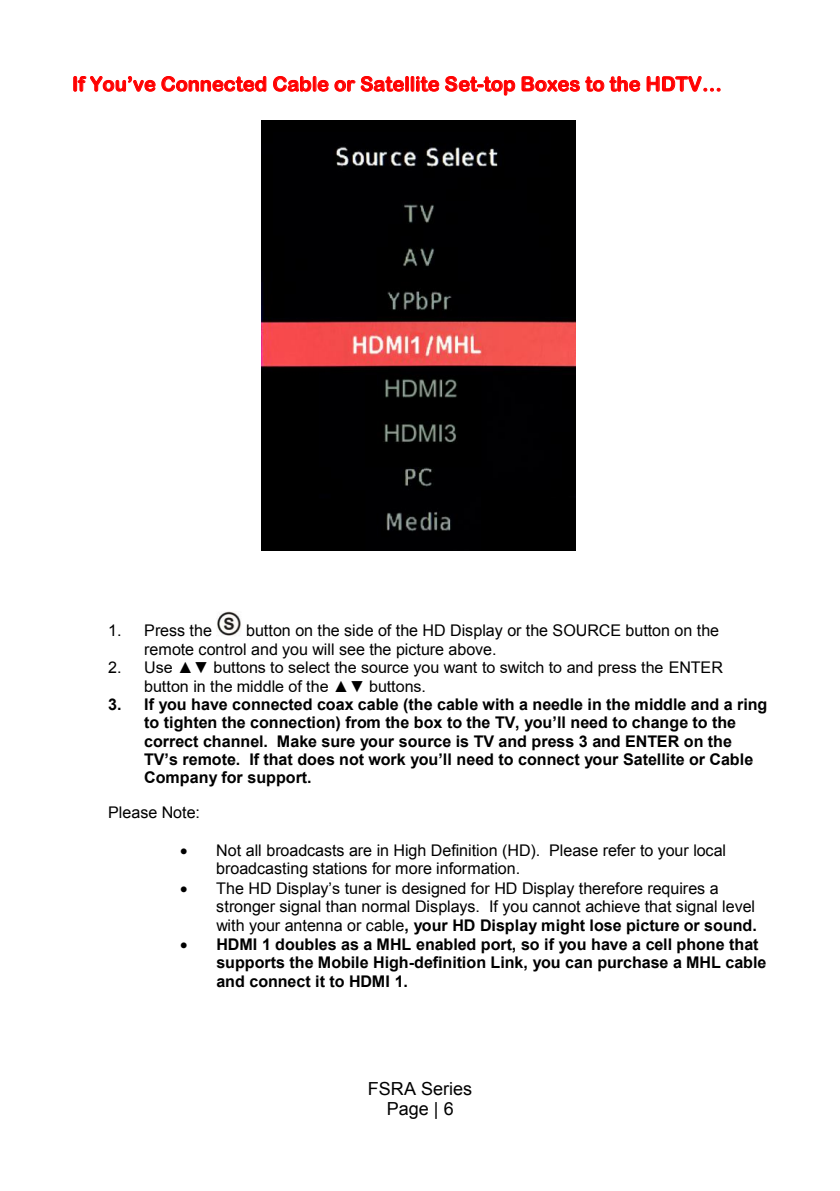
<style>
.page{position:relative;width:840px;height:1191px;background:#fff}
.page>*{position:absolute;margin:0;border:0;box-sizing:border-box;transform-origin:0 0}
.t1{font:20px "Arial Rounded MT Bold";letter-spacing:.005em;color:#f00}
.t2{font:18px/20.6px "Arial";color:#000;text-align:center}
.t3{font:16px/18.4px "Arial";letter-spacing:-.005em;color:#000}
.t4{font:700 16px/18.4px "Arial";color:#000}
.s1{font-weight:700}
</style>
<div class="page">
<svg style="left:73px;top:76px;width:82px;height:16px"></svg>
<svg style="left:161px;top:76px;width:105px;height:16px"></svg>
<svg style="left:273px;top:76px;width:55px;height:16px"></svg>
<svg style="left:334px;top:76px;width:181px;height:20px"></svg>
<svg style="left:521px;top:76px;width:119px;height:16px"></svg>
<svg style="left:646px;top:76px;width:74px;height:16px"></svg>
<img style="left:217px;top:612px;width:24px;height:24px">
<img style="left:261px;top:121px;width:314px;height:429px">
<p class="t1" style="left:72px;top:72px;width:651px">If You’ve Connected Cable or Satellite Set-top Boxes to the HDTV…</p>
<p class="t3" style="left:144px;top:622px;width:576px;text-indent:102px">button on the side of the HD Display or the SOURCE button on the remote control and you will see the picture above.</p>
<p class="t3" style="left:144px;top:658px;width:580px;text-indent:-36px">2. Use ▲▼ buttons to select the source you want to switch to and press the ENTER button in the middle of the ▲▼ buttons.</p>
<p class="t4" style="left:144px;top:695px;width:624px;text-indent:-36px">3. If you have connected coax cable (the cable with a needle in the middle and a ring to tighten the connection) from the box to the TV, you’ll need to change to the correct channel. Make sure your source is TV and press 3 and ENTER on the TV’s remote. If that does not work you’ll need to connect your Satellite or Cable Company for support.</p>
<p class="t3" style="left:108px;top:803px;width:93px">Please Note:</p>
<p class="t3" style="left:216px;top:841px;width:511px;text-indent:-36px">• Not all broadcasts are in High Definition (HD). Please refer to your local broadcasting stations for more information.</p>
<p class="t3" style="left:216px;top:879px;width:541px;text-indent:-36px">• The HD Display’s tuner is designed for HD Display therefore requires a stronger signal than normal Displays. If you cannot achieve that signal level with your antenna or cable<span class="s1">, your HD Display might lose picture or sound.</span></p>
<p class="t4" style="left:216px;top:936px;width:551px;text-indent:-36px">• HDMI 1 doubles as a MHL enabled port, so if you have a cell phone that supports the Mobile High-definition Link, you can purchase a MHL cable and connect it to HDMI 1.</p>
<p class="t3" style="left:108px;top:621px;width:105px">1. Press the</p>
<p class="t2" style="left:368px;top:1078px;width:106px">FSRA Series<br>Page | 6</p>
</div>
